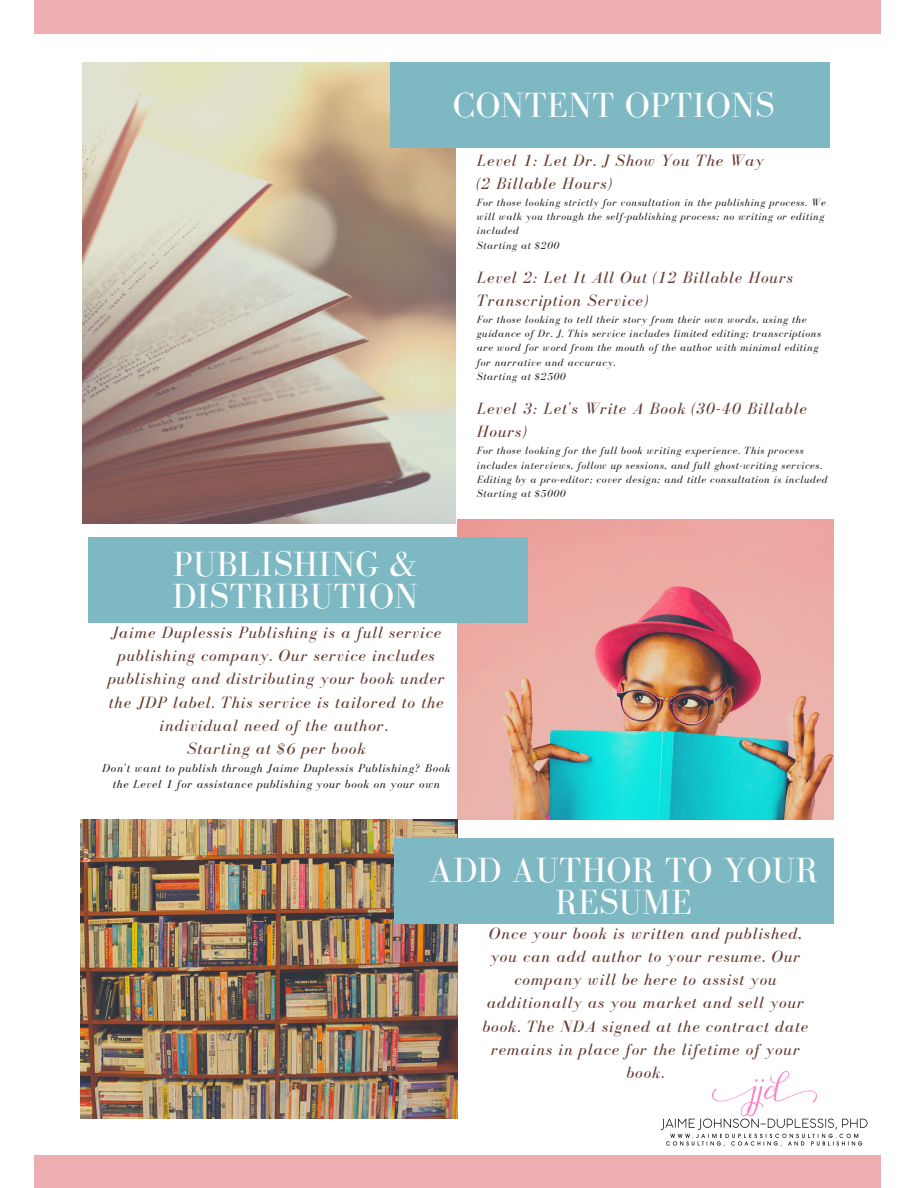
<style>
.page{position:relative;width:918px;height:1188px;background:#fff}
.page>*{position:absolute;margin:0;border:0;box-sizing:border-box;transform-origin:0 0}
.t1{font:36px/31.8px "Bodoni FLF";letter-spacing:.01em;color:#fff}
.t2{font:italic 16.8px/23.2px "Bodoni FLF";letter-spacing:.06em;color:#643c33}
.t3{font:italic 12px/15.9px "Bodoni FLF";letter-spacing:.06em;color:#222;text-align:center}
.t4{font:italic 10.8px/14.2px "Bodoni FLF";letter-spacing:.06em;color:#222}
</style>
<div class="page">
<div style="left:35px;top:1156px;width:846px;height:32px;background:#eeadb0"></div>
<div style="left:35px;top:0;width:846px;height:34px;background:#eeadb0"></div>
<img style="left:83px;top:63px;width:372px;height:460px">
<img style="left:457px;top:520px;width:377px;height:299px">
<img style="left:80px;top:819px;width:377px;height:299px">
<div style="left:390px;top:63px;width:440px;height:84px;background:#7eb9c3"></div>
<div style="left:88px;top:538px;width:440px;height:84px;background:#7eb9c3"></div>
<div style="left:394px;top:839px;width:439px;height:84px;background:#7eb9c3"></div>
<img style="left:585px;top:1071px;width:296px;height:85px">
<p class="t1" style="left:453px;top:89px;width:323px">CONTENT OPTIONS</p>
<p class="t1" style="left:172px;top:548px;width:247px">PUBLISHING &amp;<br>DISTRIBUTION</p>
<p class="t2" style="left:108px;top:620px;width:338px;text-align:center">Jaime Duplessis Publishing is a full service publishing company. Our service includes publishing and distributing your book under the JDP label. This service is tailored to the individual need of the author.</p>
<p class="t2" style="left:187px;top:737px;width:180px">Starting at $6 per book</p>
<p class="t3" style="left:102px;top:760px;width:350px">Don't want to publish through Jaime Duplessis Publishing? Book the Level 1 for assistance publishing your book on your own</p>
<p class="t2" style="left:477px;top:148px;width:288px">Level 1: Let Dr. J Show You The Way</p>
<p class="t2" style="left:477px;top:171px;width:137px">(2 Billable Hours)</p>
<p class="t4" style="left:477px;top:195px;width:351px">For those looking strictly for consultation in the publishing process. We will walk you through the self-publishing process; no writing or editing included</p>
<p class="t4" style="left:477px;top:238px;width:84px">Starting at $200</p>
<p class="t2" style="left:477px;top:266px;width:318px;line-height:22.8px">Level 2: Let It All Out (12 Billable Hours<br>Transcription Service)</p>
<p class="t4" style="left:477px;top:312px;width:346px">For those looking to tell their story from their own words, using the guidance of Dr. J. This service includes limited editing; transcriptions are word for word from the mouth of the author with minimal editing for narrative and accuracy.</p>
<p class="t4" style="left:477px;top:369px;width:90px">Starting at $2500</p>
<p class="t2" style="left:477px;top:397px;width:331px;line-height:22.8px">Level 3: Let's Write A Book (30-40 Billable<br>Hours)</p>
<p class="t4" style="left:477px;top:444px;width:352px">For those looking for the full book writing experience. This process includes interviews, follow up sessions, and full ghost-writing services.<br>Editing by a pro-editor; cover design; and title consultation is included</p>
<p class="t4" style="left:477px;top:486px;width:90px">Starting at $5000</p>
<p class="t1" style="left:429px;top:854px;width:391px;text-align:center">ADD AUTHOR TO YOUR<br>RESUME</p>
<p class="t2" style="left:483px;top:921px;width:327px;text-align:center">Once your book is written and published, you can add author to your resume. Our company will be here to assist you additionally as you market and sell your book. The NDA signed at the contract date remains in place for the lifetime of your book.</p>
</div>
